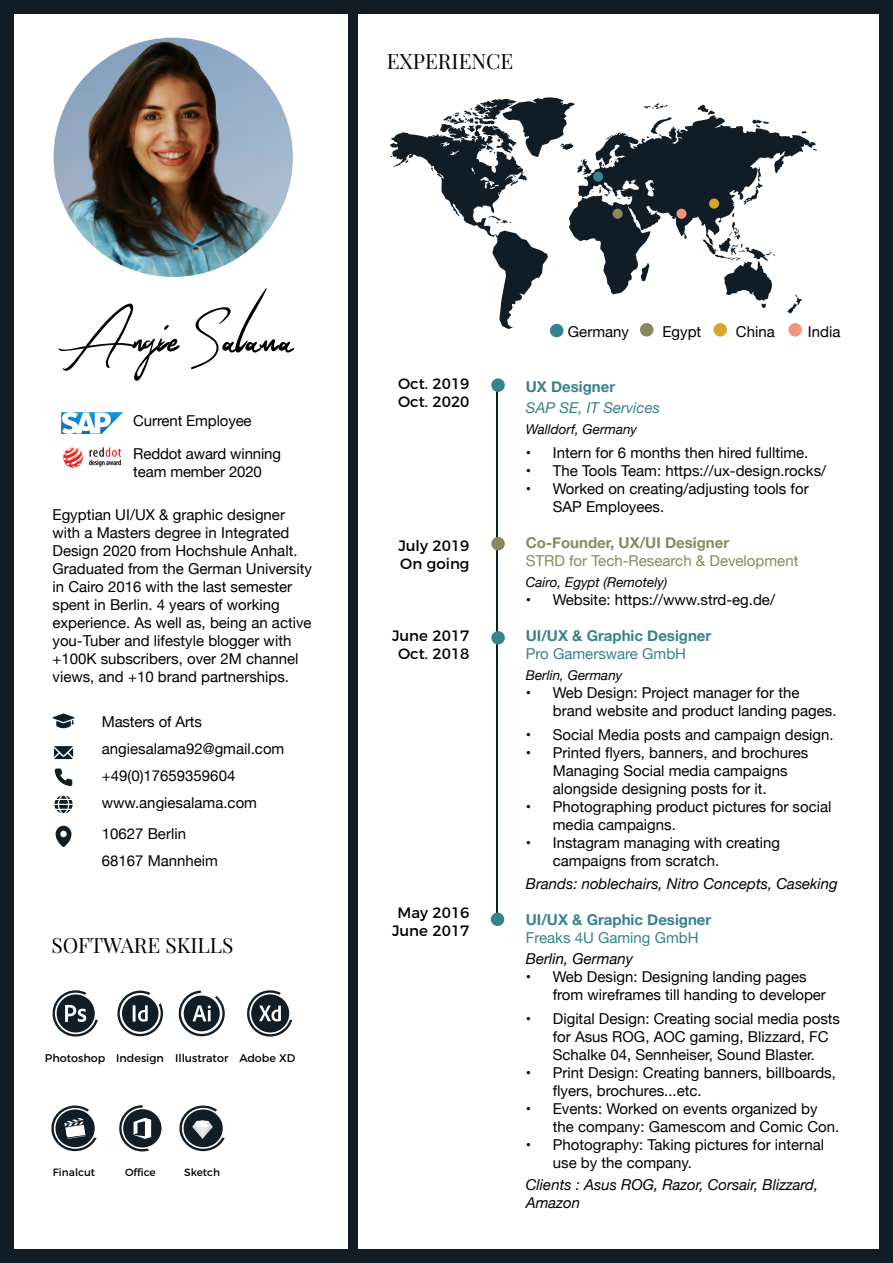
<style>
.page{position:relative;width:893px;height:1263px;background:#fff}
.page>*{position:absolute;margin:0;border:0;box-sizing:border-box;transform-origin:0 0}
.t1{font:54px "The Queenthine";color:#000}
.t2{font:21px "Playfair Display";color:#000}
.t3{font:15px/18px "Helvetica Neue";color:#000}
.t4{font:italic 15px/18px "Helvetica Neue";color:#000}
.t5{font:15px/18px "Montserrat";color:#000}
.t6{font:700 15px "Helvetica Neue";color:#36838b}
.t7{font:15px "Helvetica Neue";color:#36838b}
.t8{font:15px "Helvetica Neue";color:#878a5c}
.t9{font:700 15px "Helvetica Neue";color:#878a5c}
.t10{font:italic 15px "Helvetica Neue";color:#36838b}
.t11{font:italic 13.5px "Helvetica Neue";color:#000}
.t12{font:11.1px "Montserrat";color:#000}
.t13{font:10.5px "Montserrat";color:#000}
</style>
<div class="page">
<div style="left:0;top:0;width:893px;height:14px;background:#101d27"></div>
<div style="left:0;top:0;width:14px;height:1263px;background:#101d27"></div>
<div style="left:0;top:1249px;width:893px;height:14px;background:#101d27"></div>
<div style="left:879px;top:0;width:14px;height:1263px;background:#101d27"></div>
<div style="left:348px;top:12px;width:10px;height:1240px;background:#101d27"></div>
<hr style="left:497px;top:385px;width:1px;height:540px;background:#062227">
<div style="left:491px;top:378px;width:14px;height:14px;background:#36838b;border-radius:50%"></div>
<div style="left:491px;top:631px;width:14px;height:13px;background:#36838b;border-radius:50%"></div>
<img style="left:54px;top:38px;width:239px;height:239px;border-radius:120px">
<svg style="left:389px;top:97px;width:428px;height:232px"></svg>
<div style="left:676px;top:209px;width:10px;height:10px;background:#f1947c;border-radius:50%"></div>
<div style="left:593px;top:172px;width:10px;height:10px;background:#36838b;border-radius:50%"></div>
<div style="left:613px;top:209px;width:10px;height:10px;background:#878a5c;border-radius:50%"></div>
<div style="left:709px;top:199px;width:10px;height:10px;background:#d8a729;border-radius:50%"></div>
<div style="left:550px;top:324px;width:13px;height:13px;background:#36838b;border-radius:50%"></div>
<div style="left:640px;top:323px;width:13px;height:14px;background:#878a5c;border-radius:50%"></div>
<div style="left:713px;top:323px;width:14px;height:14px;background:#d8a729;border-radius:50%"></div>
<div style="left:788px;top:323px;width:14px;height:14px;background:#f1947c;border-radius:50%"></div>
<svg style="left:178px;top:990px;width:47px;height:46px"></svg>
<svg style="left:117px;top:990px;width:46px;height:46px"></svg>
<svg style="left:52px;top:990px;width:46px;height:46px"></svg>
<svg style="left:51px;top:1105px;width:46px;height:46px"></svg>
<svg style="left:119px;top:1105px;width:43px;height:46px"></svg>
<div style="left:491px;top:537px;width:14px;height:13px;background:#878a5c;border-radius:50%"></div>
<div style="left:491px;top:912px;width:13px;height:14px;background:#36838b;border-radius:50%"></div>
<svg style="left:247px;top:990px;width:45px;height:46px"></svg>
<svg style="left:179px;top:1105px;width:46px;height:46px"></svg>
<svg style="left:184px;top:1109px;width:39px;height:38px"></svg>
<img style="left:186px;top:1113px;width:32px;height:32px">
<svg style="left:54px;top:746px;width:19px;height:13px"></svg>
<svg style="left:56px;top:826px;width:15px;height:21px"></svg>
<svg style="left:54px;top:795px;width:19px;height:18px"></svg>
<svg style="left:55px;top:768px;width:17px;height:18px"></svg>
<img style="left:63px;top:447px;width:59px;height:21px">
<img style="left:62px;top:412px;width:61px;height:22px">
<svg style="left:52px;top:713px;width:23px;height:16px"></svg>
<h2 class="t2" style="left:387px;top:48px;width:128px">EXPERIENCE</h2>
<h1 class="t1" style="left:64px;top:301px;width:230px">Angie Salama</h1>
<p class="t3" style="left:133px;top:413px;width:120px">Current Employee</p>
<p class="t3" style="left:133px;top:446px;width:149px">Reddot award winning team member 2020</p>
<p class="t3" style="left:52px;top:507px;width:261px">Egyptian UI/UX &amp; graphic designer with a Masters degree in Integrated Design 2020 from Hochshule Anhalt.<br>Graduated from the German University in Cairo 2016 with the last semester spent in Berlin. 4 years of working experience. As well as, being an active you-Tuber and lifestyle blogger with +100K subscribers, over 2M channel views, and +10 brand partnerships.</p>
<p class="t3" style="left:102px;top:709px;width:184px;line-height:27px">Masters of Arts angiesalama92@gmail.com +49(0)17659359604 www.angiesalama.com</p>
<p class="t3" style="left:102px;top:821px;width:118px;line-height:27px">10627 Berlin<br>68167 Mannheim</p>
<h2 class="t2" style="left:51px;top:932px;width:184px">SOFTWARE SKILLS</h2>
<p class="t12" style="left:45px;top:1049px;width:185px">Photoshop Indesign Illustrator</p>
<p class="t12" style="left:239px;top:1049px;width:58px">Adobe XD</p>
<p class="t13" style="left:53px;top:1164px;width:44px">Finalcut</p>
<p class="t13" style="left:125px;top:1164px;width:32px">Office</p>
<p class="t13" style="left:184px;top:1164px;width:37px">Sketch</p>
<p class="t5" style="left:398px;top:373px;width:73px">Oct. 2019<br>Oct. 2020</p>
<p class="t5" style="left:398px;top:535px;width:73px">July 2019<br>On going</p>
<p class="t5" style="left:392px;top:625px;width:79px;text-align:center">June 2017<br>Oct. 2018</p>
<p class="t5" style="left:392px;top:903px;width:79px;text-align:center">May 2016<br>June 2017</p>
<p class="t3" style="left:568px;top:323px;width:63px">Germany</p>
<p class="t3" style="left:662px;top:323px;width:40px">Egypt</p>
<p class="t3" style="left:736px;top:323px;width:40px">China</p>
<p class="t3" style="left:808px;top:323px;width:34px">India</p>
<p class="t6" style="left:526px;top:375px;width:91px">UX Designer</p>
<p class="t10" style="left:526px;top:397px;width:136px">SAP SE, IT Services</p>
<p class="t11" style="left:526px;top:419px;width:113px">Walldorf, Germany</p>
<p class="t3" style="left:526px;top:444px;width:284px">• Intern for 6 months then hired fulltime.</p>
<p class="t3" style="left:526px;top:462px;width:302px">• The Tools Team: https://ux-design.rocks/</p>
<p class="t3" style="left:553px;top:480px;width:257px;text-indent:-27px">• Worked on creating/adjusting tools for<br>SAP Employees.</p>
<p class="t9" style="left:526px;top:531px;width:205px">Co-Founder, UX/UI Designer</p>
<p class="t8" style="left:526px;top:550px;width:274px">STRD for Tech-Research &amp; Development</p>
<p class="t11" style="left:526px;top:572px;width:143px">Cairo, Egypt (Remotely)</p>
<p class="t3" style="left:526px;top:591px;width:251px">• Website: https://www.strd-eg.de/</p>
<p class="t6" style="left:526px;top:624px;width:187px">UI/UX &amp; Graphic Designer</p>
<p class="t7" style="left:526px;top:643px;width:162px">Pro Gamersware GmbH</p>
<p class="t11" style="left:526px;top:665px;width:98px">Berlin, Germany</p>
<p class="t3" style="left:553px;top:684px;width:285px;text-indent:-27px">• Web Design: Project manager for the brand website and product landing pages.</p>
<p class="t3" style="left:526px;top:726px;width:309px">• Social Media posts and campaign design.</p>
<p class="t3" style="left:553px;top:744px;width:257px;text-indent:-27px">• Printed flyers, banners, and brochures<br>Managing Social media campaigns alongside designing posts for it.</p>
<p class="t3" style="left:553px;top:798px;width:280px;text-indent:-27px">• Photographing product pictures for social media campaigns.</p>
<p class="t3" style="left:553px;top:834px;width:229px;text-indent:-27px">• Instagram managing with creating campaigns from scratch.</p>
<p class="t4" style="left:526px;top:875px;width:313px">Brands: noblechairs, Nitro Concepts, Caseking</p>
<p class="t6" style="left:526px;top:907px;width:187px">UI/UX &amp; Graphic Designer</p>
<p class="t7" style="left:526px;top:926px;width:174px">Freaks 4U Gaming GmbH</p>
<p class="t4" style="left:526px;top:950px;width:109px">Berlin, Germany</p>
<p class="t3" style="left:553px;top:968px;width:275px;text-indent:-27px">• Web Design: Designing landing pages from wireframes till handing to developer</p>
<p class="t3" style="left:553px;top:1010px;width:289px;text-indent:-27px">• Digital Design: Creating social media posts for Asus ROG, AOC gaming, Blizzard, FC<br>Schalke 04, Sennheiser, Sound Blaster.</p>
<p class="t3" style="left:553px;top:1064px;width:285px;text-indent:-27px">• Print Design: Creating banners, billboards, flyers, brochures...etc.</p>
<p class="t3" style="left:553px;top:1100px;width:288px;text-indent:-27px">• Events: Worked on events organized by the company: Gamescom and Comic Con.</p>
<p class="t3" style="left:553px;top:1136px;width:273px;text-indent:-27px">• Photography: Taking pictures for internal use by the company.</p>
<p class="t4" style="left:526px;top:1176px;width:294px">Clients : Asus ROG, Razor, Corsair, Blizzard,<br>Amazon</p>
</div>
